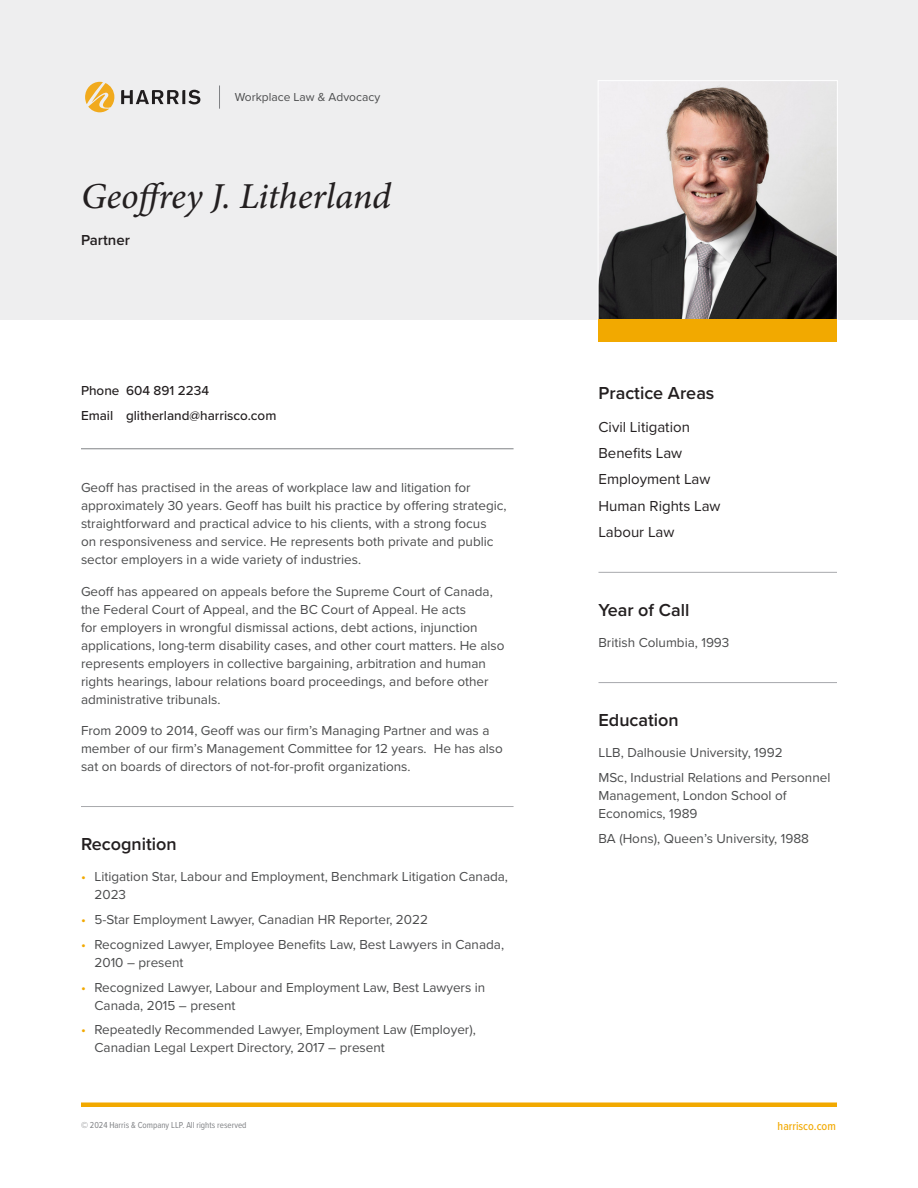
<style>
.page{position:relative;width:918px;height:1188px;background:#fff}
.page>*{position:absolute;margin:0;border:0;box-sizing:border-box;transform-origin:0 0}
.Name{font:italic 36px "Adobe Hebrew";letter-spacing:-.005em;color:#231f20}
.Header_With_Line_for_Sidebar{font:600 18px "Proxima Nova";color:#231f20}
.Header_With_No_Line{font:600 18px "Proxima Nova";color:#231f20}
.Header_With_Line{font:600 18px "Proxima Nova";color:#231f20}
.Practice_Areas{font:15px "Proxima Nova";color:#231f20}
.Name-2{font:600 15px "Proxima Nova";color:#231f20}
.Profile_Paragraph{font:13.5px/18px "Proxima Nova";color:#4b4c4d}
.Top_Paragraph_With_Line{font:13.5px/18px "Proxima Nova";color:#4b4c4d}
.Contact_Info{font:500 13.5px "Proxima Nova";color:#231f20}
.t1{font:12px "Proxima Nova";color:#4b4c4d}
.t2{font:500 12px "Proxima Nova Cond";color:#f2a900}
.t3{font:9px "Proxima Nova Cond";color:#808285}
.s1{color:#f2a900}
</style>
<div class="page">
<div style="left:81px;top:1102px;width:756px;height:5px;background:#f2a900"></div>
<div style="left:0;top:0;width:918px;height:320px;background:#eeeeef"></div>
<svg style="left:598px;top:80px;width:240px;height:240px"></svg>
<hr style="left:81px;top:449px;width:433px;height:1px;background:#808285">
<hr style="left:81px;top:806px;width:433px;height:1px;background:#a8a9ad">
<hr style="left:598px;top:572px;width:239px;height:1px;background:#a8a9ad">
<hr style="left:598px;top:682px;width:239px;height:1px;background:#a8a9ad">
<svg style="left:219px;top:85px;width:1px;height:24px"></svg>
<div style="left:598px;top:320px;width:239px;height:22px;background:#f2a900"></div>
<svg style="left:121px;top:90px;width:79px;height:14px"></svg>
<svg style="left:85px;top:82px;width:29px;height:30px"></svg>
<p class="t1" style="left:235px;top:88px;width:147px">Workplace Law &amp; Advocacy</p>
<p class="Name" style="left:81px;top:175px;width:312px">Geoffrey J. Litherland</p>
<p class="Name-2" style="left:81px;top:229px;width:50px">Partner</p>
<p class="Contact_Info" style="left:81px;top:381px;width:130px">Phone 604 891 2234</p>
<p class="Contact_Info" style="left:81px;top:406px;width:197px">Email glitherland@harrisco.com</p>
<p class="Top_Paragraph_With_Line" style="left:81px;top:478px;width:427px">Geoff has practised in the areas of workplace law and litigation for approximately 30 years. Geoff has built his practice by offering strategic, straightforward and practical advice to his clients, with a strong focus<br>on responsiveness and service. He represents both private and public sector employers in a wide variety of industries.</p>
<p class="Profile_Paragraph" style="left:81px;top:582px;width:425px">Geoff has appeared on appeals before the Supreme Court of Canada, the Federal Court of Appeal, and the BC Court of Appeal. He acts<br>for employers in wrongful dismissal actions, debt actions, injunction applications, long-term disability cases, and other court matters. He also represents employers in collective bargaining, arbitration and human rights hearings, labour relations board proceedings, and before other administrative tribunals.</p>
<p class="Profile_Paragraph" style="left:81px;top:721px;width:423px">From 2009 to 2014, Geoff was our firm’s Managing Partner and was a member of our firm’s Management Committee for 12 years. He has also sat on boards of directors of not-for-profit organizations.</p>
<p class="Header_With_Line" style="left:81px;top:830px;width:97px">Recognition</p>
<p class="Profile_Paragraph" style="left:94px;top:867px;width:415px;text-indent:-14px"><span class="s1">•</span> Litigation Star, Labour and Employment, Benchmark Litigation Canada,<br>2023</p>
<p class="Profile_Paragraph" style="left:81px;top:910px;width:349px"><span class="s1">•</span> 5-Star Employment Lawyer, Canadian HR Reporter, 2022</p>
<p class="Profile_Paragraph" style="left:94px;top:935px;width:411px;text-indent:-14px"><span class="s1">•</span> Recognized Lawyer, Employee Benefits Law, Best Lawyers in Canada,<br>2010 – present</p>
<p class="Profile_Paragraph" style="left:94px;top:978px;width:392px;text-indent:-14px"><span class="s1">•</span> Recognized Lawyer, Labour and Employment Law, Best Lawyers in<br>Canada, 2015 – present</p>
<p class="Profile_Paragraph" style="left:94px;top:1020px;width:383px;text-indent:-14px"><span class="s1">•</span> Repeatedly Recommended Lawyer, Employment Law (Employer),<br>Canadian Legal Lexpert Directory, 2017 – present</p>
<p class="Header_With_No_Line" style="left:598px;top:380px;width:117px">Practice Areas</p>
<p class="Practice_Areas" style="left:598px;top:416px;width:93px">Civil Litigation</p>
<p class="Practice_Areas" style="left:598px;top:442px;width:85px">Benefits Law</p>
<p class="Practice_Areas" style="left:598px;top:468px;width:114px">Employment Law</p>
<p class="Practice_Areas" style="left:598px;top:495px;width:124px">Human Rights Law</p>
<p class="Practice_Areas" style="left:598px;top:521px;width:77px">Labour Law</p>
<p class="Header_With_Line_for_Sidebar" style="left:598px;top:596px;width:92px">Year of Call</p>
<p class="Profile_Paragraph" style="left:598px;top:633px;width:132px">British Columbia, 1993</p>
<p class="Header_With_Line_for_Sidebar" style="left:598px;top:707px;width:82px">Education</p>
<p class="Profile_Paragraph" style="left:598px;top:743px;width:186px">LLB, Dalhousie University, 1992</p>
<p class="Profile_Paragraph" style="left:598px;top:768px;width:233px">MSc, Industrial Relations and Personnel<br>Management, London School of<br>Economics, 1989</p>
<p class="Profile_Paragraph" style="left:598px;top:829px;width:212px">BA (Hons), Queen’s University, 1988</p>
<p class="t3" style="left:81px;top:1118px;width:167px">© 2024 Harris &amp; Company LLP. All rights reserved</p>
<p class="t2" style="left:778px;top:1117px;width:60px">harrisco.com</p>
</div>
